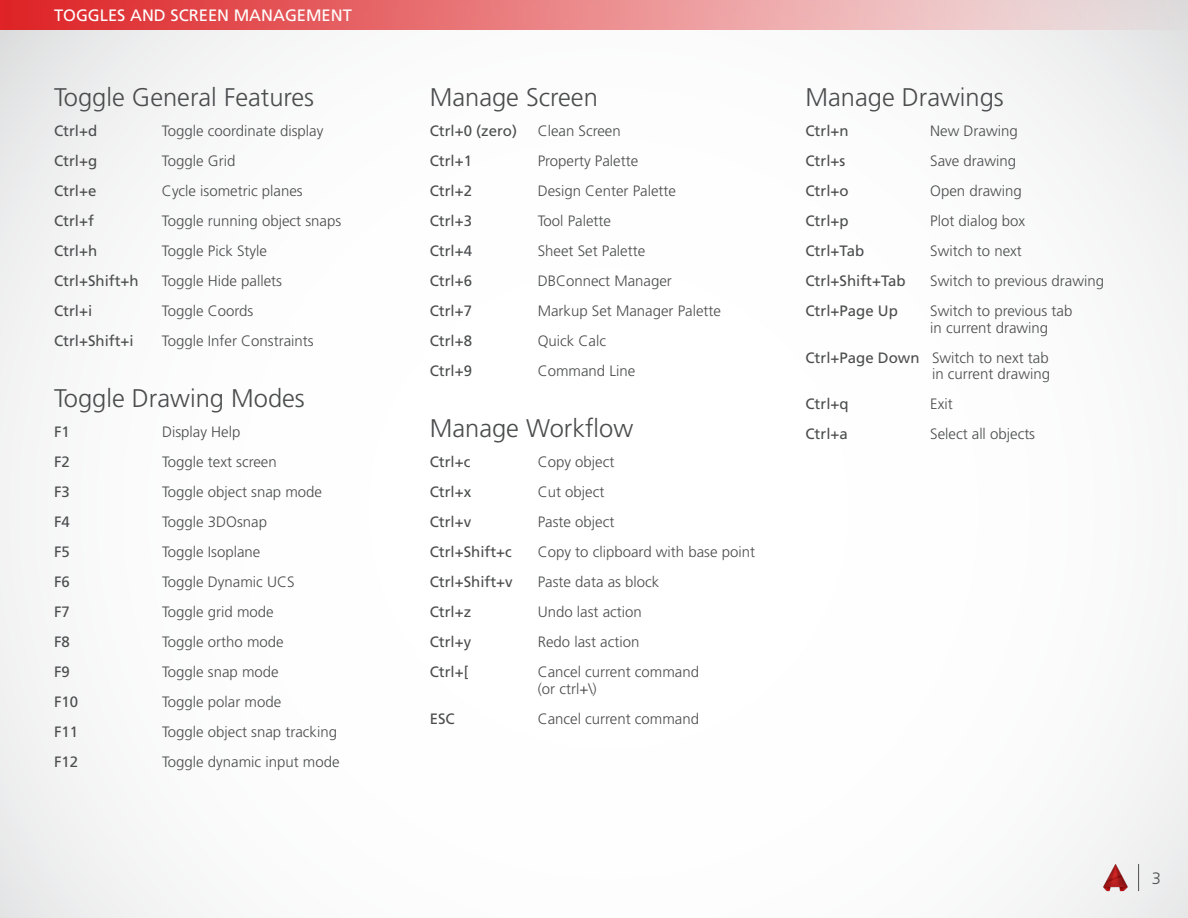
<style>
.page{position:relative;width:1188px;height:918px;background:#fff}
.page>*{position:absolute;margin:0;border:0;box-sizing:border-box;transform-origin:0 0}
.Section_Header{font:300 25.5px "Frutiger";color:#4b4c4d}
.ALL_CAPS_Page_Header{font:16.5px "Frutiger";color:#fff}
.t1{font:300 16.5px "Frutiger";color:#4b4c4d}
.Body_Copy{font:300 15px/16.5px "Frutiger";color:#4b4c4d}
.Body_Copy-2{font:15px "Frutiger";color:#4b4c4d}
.s1{font-weight:400}
</style>
<div class="page">
<img style="left:1103px;top:863px;width:26px;height:30px">
<img style="left:1137px;top:863px;width:3px;height:30px">
<div style="left:0;top:0;width:1188px;height:29px;background:linear-gradient(to right,#e22629,#eeedee)"></div>
<p class="ALL_CAPS_Page_Header" style="left:54px;top:6px;width:299px">TOGGLES AND SCREEN MANAGEMENT</p>
<p class="Section_Header" style="left:54px;top:83px;width:262px">Toggle General Features</p>
<p class="Body_Copy-2" style="left:54px;top:122px;width:45px">Ctrl+d</p>
<p class="Body_Copy" style="left:162px;top:123px;width:163px">Toggle coordinate display</p>
<p class="Body_Copy-2" style="left:54px;top:152px;width:45px">Ctrl+g</p>
<p class="Body_Copy" style="left:162px;top:153px;width:75px">Toggle Grid</p>
<p class="Body_Copy-2" style="left:54px;top:182px;width:44px">Ctrl+e</p>
<p class="Body_Copy" style="left:162px;top:183px;width:142px">Cycle isometric planes</p>
<p class="Body_Copy-2" style="left:54px;top:212px;width:41px">Ctrl+f</p>
<p class="Body_Copy" style="left:162px;top:213px;width:181px">Toggle running object snaps</p>
<p class="Body_Copy-2" style="left:54px;top:242px;width:45px">Ctrl+h</p>
<p class="Body_Copy" style="left:162px;top:243px;width:107px">Toggle Pick Style</p>
<p class="Body_Copy-2" style="left:54px;top:272px;width:86px">Ctrl+Shift+h</p>
<p class="Body_Copy" style="left:162px;top:273px;width:122px">Toggle Hide pallets</p>
<p class="Body_Copy-2" style="left:54px;top:302px;width:40px">Ctrl+i</p>
<p class="Body_Copy" style="left:162px;top:303px;width:93px">Toggle Coords</p>
<p class="Body_Copy-2" style="left:54px;top:332px;width:81px">Ctrl+Shift+i</p>
<p class="Body_Copy" style="left:162px;top:333px;width:153px">Toggle Infer Constraints</p>
<p class="Section_Header" style="left:54px;top:384px;width:252px">Toggle Drawing Modes</p>
<p class="Body_Copy-2" style="left:54px;top:423px;width:17px">F1</p>
<p class="Body_Copy" style="left:162px;top:424px;width:80px">Display Help</p>
<p class="Body_Copy-2" style="left:54px;top:453px;width:17px">F2</p>
<p class="Body_Copy" style="left:162px;top:454px;width:116px">Toggle text screen</p>
<p class="Body_Copy-2" style="left:54px;top:483px;width:17px">F3</p>
<p class="Body_Copy" style="left:162px;top:484px;width:162px">Toggle object snap mode</p>
<p class="Body_Copy-2" style="left:54px;top:513px;width:17px">F4</p>
<p class="Body_Copy" style="left:162px;top:514px;width:107px">Toggle 3DOsnap</p>
<p class="Body_Copy-2" style="left:54px;top:543px;width:17px">F5</p>
<p class="Body_Copy" style="left:162px;top:544px;width:100px">Toggle Isoplane</p>
<p class="Body_Copy-2" style="left:54px;top:573px;width:17px">F6</p>
<p class="Body_Copy" style="left:162px;top:574px;width:134px">Toggle Dynamic UCS</p>
<p class="Body_Copy-2" style="left:54px;top:603px;width:17px">F7</p>
<p class="Body_Copy" style="left:162px;top:604px;width:113px">Toggle grid mode</p>
<p class="Body_Copy-2" style="left:54px;top:633px;width:17px">F8</p>
<p class="Body_Copy" style="left:162px;top:634px;width:123px">Toggle ortho mode</p>
<p class="Body_Copy-2" style="left:54px;top:663px;width:17px">F9</p>
<p class="Body_Copy" style="left:162px;top:664px;width:118px">Toggle snap mode</p>
<p class="Body_Copy-2" style="left:54px;top:693px;width:26px">F10</p>
<p class="Body_Copy" style="left:162px;top:694px;width:121px">Toggle polar mode</p>
<p class="Body_Copy-2" style="left:54px;top:723px;width:26px">F11</p>
<p class="Body_Copy" style="left:162px;top:724px;width:177px">Toggle object snap tracking</p>
<p class="Body_Copy-2" style="left:54px;top:753px;width:26px">F12</p>
<p class="Body_Copy" style="left:162px;top:754px;width:179px">Toggle dynamic input mode</p>
<p class="Section_Header" style="left:430px;top:83px;width:170px">Manage Screen</p>
<p class="Body_Copy-2" style="left:430px;top:122px;width:89px">Ctrl+0 (zero)</p>
<p class="Body_Copy" style="left:538px;top:123px;width:85px">Clean Screen</p>
<p class="Body_Copy-2" style="left:430px;top:152px;width:44px">Ctrl+1</p>
<p class="Body_Copy" style="left:538px;top:153px;width:102px">Property Palette</p>
<p class="Body_Copy-2" style="left:430px;top:182px;width:44px">Ctrl+2</p>
<p class="Body_Copy" style="left:538px;top:183px;width:140px">Design Center Palette</p>
<p class="Body_Copy-2" style="left:430px;top:212px;width:44px">Ctrl+3</p>
<p class="Body_Copy" style="left:538px;top:213px;width:75px">Tool Palette</p>
<p class="Body_Copy-2" style="left:430px;top:242px;width:44px">Ctrl+4</p>
<p class="Body_Copy" style="left:538px;top:243px;width:109px">Sheet Set Palette</p>
<p class="Body_Copy-2" style="left:430px;top:272px;width:44px">Ctrl+6</p>
<p class="Body_Copy" style="left:538px;top:273px;width:136px">DBConnect Manager</p>
<p class="Body_Copy-2" style="left:430px;top:302px;width:44px">Ctrl+7</p>
<p class="Body_Copy" style="left:538px;top:303px;width:185px">Markup Set Manager Palette</p>
<p class="Body_Copy-2" style="left:430px;top:332px;width:44px">Ctrl+8</p>
<p class="Body_Copy" style="left:538px;top:333px;width:70px">Quick Calc</p>
<p class="Body_Copy-2" style="left:430px;top:362px;width:44px">Ctrl+9</p>
<p class="Body_Copy" style="left:538px;top:363px;width:99px">Command Line</p>
<p class="Section_Header" style="left:430px;top:414px;width:205px">Manage Workflow</p>
<p class="Body_Copy-2" style="left:430px;top:453px;width:42px">Ctrl+c</p>
<p class="Body_Copy" style="left:538px;top:454px;width:78px">Copy object</p>
<p class="Body_Copy-2" style="left:430px;top:483px;width:43px">Ctrl+x</p>
<p class="Body_Copy" style="left:538px;top:484px;width:68px">Cut object</p>
<p class="Body_Copy-2" style="left:430px;top:513px;width:43px">Ctrl+v</p>
<p class="Body_Copy" style="left:538px;top:514px;width:78px">Paste object</p>
<p class="Body_Copy-2" style="left:430px;top:543px;width:84px">Ctrl+Shift+c</p>
<p class="Body_Copy" style="left:538px;top:544px;width:219px">Copy to clipboard with base point</p>
<p class="Body_Copy-2" style="left:430px;top:573px;width:85px">Ctrl+Shift+v</p>
<p class="Body_Copy" style="left:538px;top:574px;width:123px">Paste data as block</p>
<p class="Body_Copy-2" style="left:430px;top:603px;width:43px">Ctrl+z</p>
<p class="Body_Copy" style="left:538px;top:604px;width:106px">Undo last action</p>
<p class="Body_Copy-2" style="left:430px;top:633px;width:43px">Ctrl+y</p>
<p class="Body_Copy" style="left:538px;top:634px;width:103px">Redo last action</p>
<p class="Body_Copy-2" style="left:430px;top:663px;width:41px">Ctrl+[</p>
<p class="Body_Copy" style="left:538px;top:664px;width:163px">Cancel current command (or ctrl+\)</p>
<p class="Body_Copy-2" style="left:430px;top:710px;width:27px">ESC</p>
<p class="Body_Copy" style="left:538px;top:710px;width:163px">Cancel current command</p>
<p class="Section_Header" style="left:806px;top:83px;width:200px">Manage Drawings</p>
<p class="Body_Copy-2" style="left:806px;top:122px;width:45px">Ctrl+n</p>
<p class="Body_Copy" style="left:930px;top:123px;width:89px">New Drawing</p>
<p class="Body_Copy-2" style="left:806px;top:152px;width:41px">Ctrl+s</p>
<p class="Body_Copy" style="left:930px;top:153px;width:87px">Save drawing</p>
<p class="Body_Copy-2" style="left:806px;top:182px;width:45px">Ctrl+o</p>
<p class="Body_Copy" style="left:930px;top:183px;width:93px">Open drawing</p>
<p class="Body_Copy-2" style="left:806px;top:212px;width:45px">Ctrl+p</p>
<p class="Body_Copy" style="left:930px;top:213px;width:97px">Plot dialog box</p>
<p class="Body_Copy-2" style="left:806px;top:242px;width:60px">Ctrl+Tab</p>
<p class="Body_Copy" style="left:930px;top:243px;width:93px">Switch to next</p>
<p class="Body_Copy-2" style="left:806px;top:272px;width:102px">Ctrl+Shift+Tab</p>
<p class="Body_Copy" style="left:930px;top:273px;width:175px">Switch to previous drawing</p>
<p class="Body_Copy-2" style="left:806px;top:302px;width:94px">Ctrl+Page Up</p>
<p class="Body_Copy" style="left:930px;top:303px;width:144px">Switch to previous tab in current drawing</p>
<p class="Body_Copy" style="left:806px;top:349px;width:246px;text-align:right"><span class="s1">Ctrl+Page Down</span> Switch to next tab in current drawing</p>
<p class="Body_Copy-2" style="left:806px;top:395px;width:45px">Ctrl+q</p>
<p class="Body_Copy" style="left:930px;top:396px;width:24px">Exit</p>
<p class="Body_Copy-2" style="left:806px;top:425px;width:44px">Ctrl+a</p>
<p class="Body_Copy" style="left:930px;top:426px;width:106px">Select all objects</p>
<p class="t1" style="left:1152px;top:869px;width:11px">3</p>
</div>
